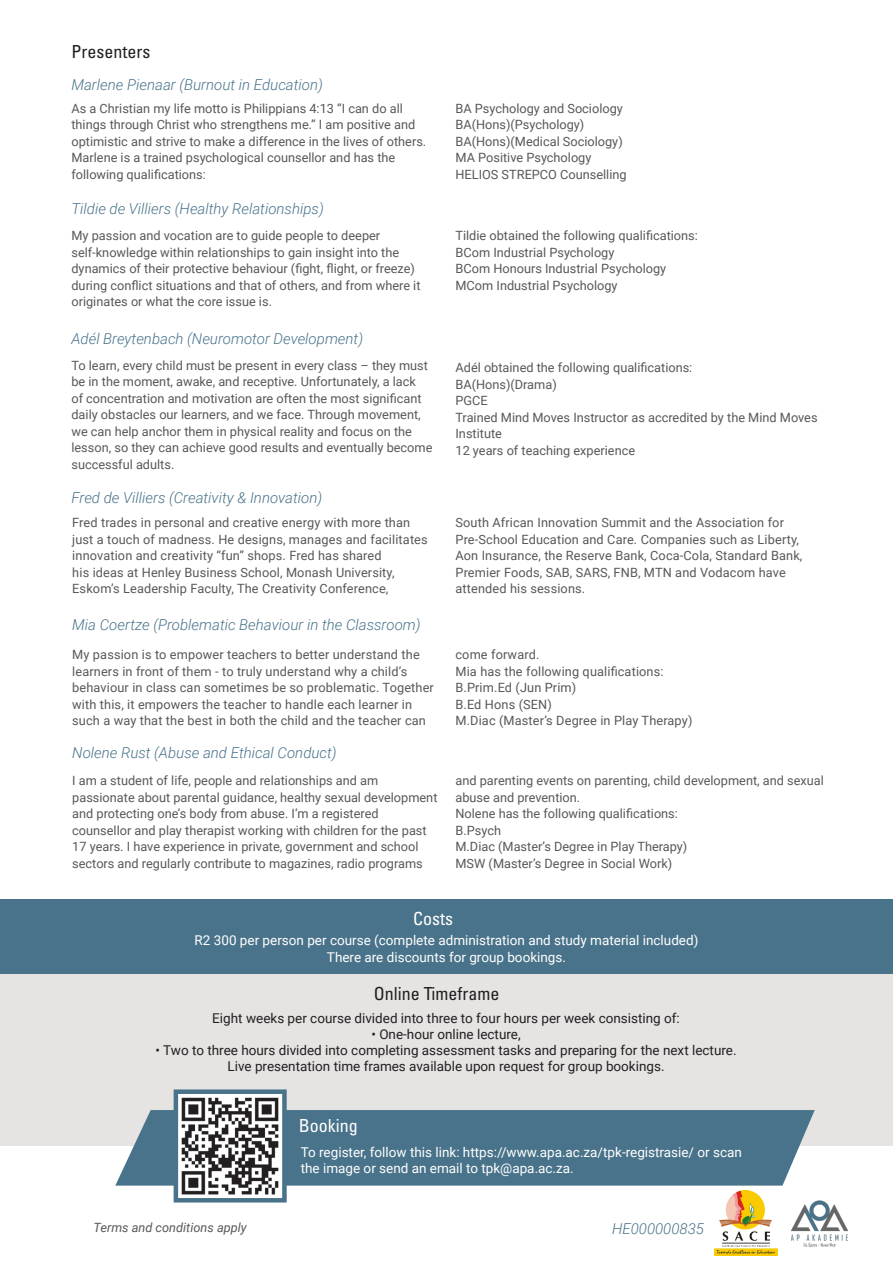
<style>
.page{position:relative;width:893px;height:1263px;background:#fff}
.page>*{position:absolute;margin:0;border:0;box-sizing:border-box;transform-origin:0 0}
.Heading{font:condensed 18px "Univers LT Std";color:#231f20}
.Heading-2{font:condensed 18px "Univers LT Std";color:#fff}
.Sub_heading{font:italic 300 15px "Roboto";color:#49738a}
.t1{font:13.5px "Roboto";color:#231f20}
.t2{font:13.5px/16.2px "Roboto";color:#fff}
.Paragraph{font:12.75px/16.5px "Roboto";color:#57585a}
.Paragraph-2{font:italic 12.75px "Roboto";color:#57585a}
</style>
<div class="page">
<div style="left:0;top:974px;width:893px;height:172px;background:#e5e4e3"></div>
<div style="left:115px;top:1110px;width:700px;height:75px;background:#49738a"></div>
<div style="left:0;top:899px;width:893px;height:75px;background:#49738a"></div>
<img style="left:179px;top:1094px;width:103px;height:101px">
<div style="left:174px;top:1089px;width:113px;height:113px;border:4px solid #49738a"></div>
<img style="left:791px;top:1200px;width:57px;height:48px">
<img style="left:715px;top:1191px;width:63px;height:64px">
<p class="Heading" style="left:71px;top:40px;width:80px">Presenters</p>
<p class="Sub_heading" style="left:71px;top:74px;width:253px">Marlene Pienaar (Burnout in Education)</p>
<p class="Paragraph" style="left:71px;top:99px;width:356px">As a Christian my life motto is Philippians 4:13 “I can do all things through Christ who strengthens me.” I am positive and optimistic and strive to make a difference in the lives of others.<br>Marlene is a trained psychological counsellor and has the following qualifications:</p>
<p class="Sub_heading" style="left:71px;top:198px;width:254px">Tildie de Villiers (Healthy Relationships)</p>
<p class="Paragraph" style="left:71px;top:227px;width:351px">My passion and vocation are to guide people to deeper self-knowledge within relationships to gain insight into the dynamics of their protective behaviour (fight, flight, or freeze) during conflict situations and that of others, and from where it originates or what the core issue is.</p>
<p class="Sub_heading" style="left:71px;top:328px;width:293px">Adél Breytenbach (Neuromotor Development)</p>
<p class="Paragraph" style="left:71px;top:357px;width:362px">To learn, every child must be present in every class – they must be in the moment, awake, and receptive. Unfortunately, a lack<br>of concentration and motivation are often the most significant daily obstacles our learners, and we face. Through movement, we can help anchor them in physical reality and focus on the lesson, so they can achieve good results and eventually become successful adults.</p>
<p class="Sub_heading" style="left:71px;top:487px;width:252px">Fred de Villiers (Creativity &amp; Innovation)</p>
<p class="Paragraph" style="left:72px;top:514px;width:357px">Fred trades in personal and creative energy with more than just a touch of madness. He designs, manages and facilitates innovation and creativity “fun” shops. Fred has shared<br>his ideas at Henley Business School, Monash University, Eskom’s Leadership Faculty, The Creativity Conference,</p>
<p class="Sub_heading" style="left:72px;top:615px;width:350px">Mia Coertze (Problematic Behaviour in the Classroom)</p>
<p class="Paragraph" style="left:72px;top:646px;width:363px">My passion is to empower teachers to better understand the learners in front of them - to truly understand why a child’s behaviour in class can sometimes be so problematic. Together with this, it empowers the teacher to handle each learner in such a way that the best in both the child and the teacher can</p>
<p class="Sub_heading" style="left:72px;top:742px;width:266px">Nolene Rust (Abuse and Ethical Conduct)</p>
<p class="Paragraph" style="left:72px;top:772px;width:367px">I am a student of life, people and relationships and am passionate about parental guidance, healthy sexual development and protecting one’s body from abuse. I’m a registered counsellor and play therapist working with children for the past 17 years. I have experience in private, government and school sectors and regularly contribute to magazines, radio programs</p>
<p class="Paragraph" style="left:455px;top:99px;width:169px">BA Psychology and Sociology</p>
<p class="Paragraph" style="left:455px;top:116px;width:130px">BA(Hons)(Psychology)</p>
<p class="Paragraph" style="left:455px;top:132px;width:169px">BA(Hons)(Medical Sociology)</p>
<p class="Paragraph" style="left:455px;top:149px;width:137px">MA Positive Psychology</p>
<p class="Paragraph" style="left:455px;top:165px;width:173px">HELIOS STREPCO Counselling</p>
<p class="Paragraph" style="left:455px;top:227px;width:244px">Tildie obtained the following qualifications:</p>
<p class="Paragraph" style="left:455px;top:244px;width:160px">BCom Industrial Psychology</p>
<p class="Paragraph" style="left:455px;top:260px;width:212px">BCom Honours Industrial Psychology</p>
<p class="Paragraph" style="left:455px;top:277px;width:164px">MCom Industrial Psychology</p>
<p class="Paragraph" style="left:455px;top:359px;width:238px">Adél obtained the following qualifications:</p>
<p class="Paragraph" style="left:455px;top:376px;width:103px">BA(Hons)(Drama)</p>
<p class="Paragraph" style="left:455px;top:392px;width:34px">PGCE</p>
<p class="Paragraph" style="left:455px;top:409px;width:364px">Trained Mind Moves Instructor as accredited by the Mind Moves<br>Institute</p>
<p class="Paragraph" style="left:455px;top:442px;width:181px">12 years of teaching experience</p>
<p class="Paragraph" style="left:455px;top:514px;width:348px">South African Innovation Summit and the Association for Pre-School Education and Care. Companies such as Liberty, Aon Insurance, the Reserve Bank, Coca-Cola, Standard Bank, Premier Foods, SAB, SARS, FNB, MTN and Vodacom have attended his sessions.</p>
<p class="Paragraph" style="left:455px;top:646px;width:85px">come forward.</p>
<p class="Paragraph" style="left:455px;top:663px;width:210px">Mia has the following qualifications:</p>
<p class="Paragraph" style="left:455px;top:679px;width:122px">B.Prim.Ed (Jun Prim)</p>
<p class="Paragraph" style="left:455px;top:696px;width:98px">B.Ed Hons (SEN)</p>
<p class="Paragraph" style="left:455px;top:712px;width:238px">M.Diac (Master’s Degree in Play Therapy)</p>
<p class="Paragraph" style="left:455px;top:772px;width:370px">and parenting events on parenting, child development, and sexual abuse and prevention.</p>
<p class="Paragraph" style="left:455px;top:805px;width:224px">Nolene has the following qualifications:</p>
<p class="Paragraph" style="left:455px;top:821px;width:47px">B.Psych</p>
<p class="Paragraph" style="left:455px;top:838px;width:233px">M.Diac (Master’s Degree in Play Therapy)</p>
<p class="Paragraph" style="left:455px;top:854px;width:218px">MSW (Master’s Degree in Social Work)</p>
<p class="Heading-2" style="left:413px;top:907px;width:41px">Costs</p>
<p class="t2" style="left:195px;top:932px;width:505px">R2 300 per person per course (complete administration and study material included)</p>
<p class="t2" style="left:327px;top:948px;width:241px">There are discounts for group bookings.</p>
<p class="Heading" style="left:374px;top:982px;width:127px">Online Timeframe</p>
<p class="t1" style="left:212px;top:1008px;width:469px">Eight weeks per course divided into three to four hours per week consisting of:</p>
<p class="t1" style="left:371px;top:1025px;width:151px">• One-hour online lecture,</p>
<p class="t1" style="left:156px;top:1041px;width:582px">• Two to three hours divided into completing assessment tasks and preparing for the next lecture.</p>
<p class="t1" style="left:227px;top:1057px;width:439px">Live presentation time frames available upon request for group bookings.</p>
<p class="Heading-2" style="left:299px;top:1114px;width:60px">Booking</p>
<p class="t2" style="left:301px;top:1143px;width:443px">To register, follow this link: https://www.apa.ac.za/tpk-registrasie/ or scan the image or send an email to tpk@apa.ac.za.</p>
<p class="Paragraph-2" style="left:94px;top:1219px;width:155px">Terms and conditions apply</p>
<p class="Sub_heading" style="left:612px;top:1218px;width:93px">HE000000835</p>
</div>
